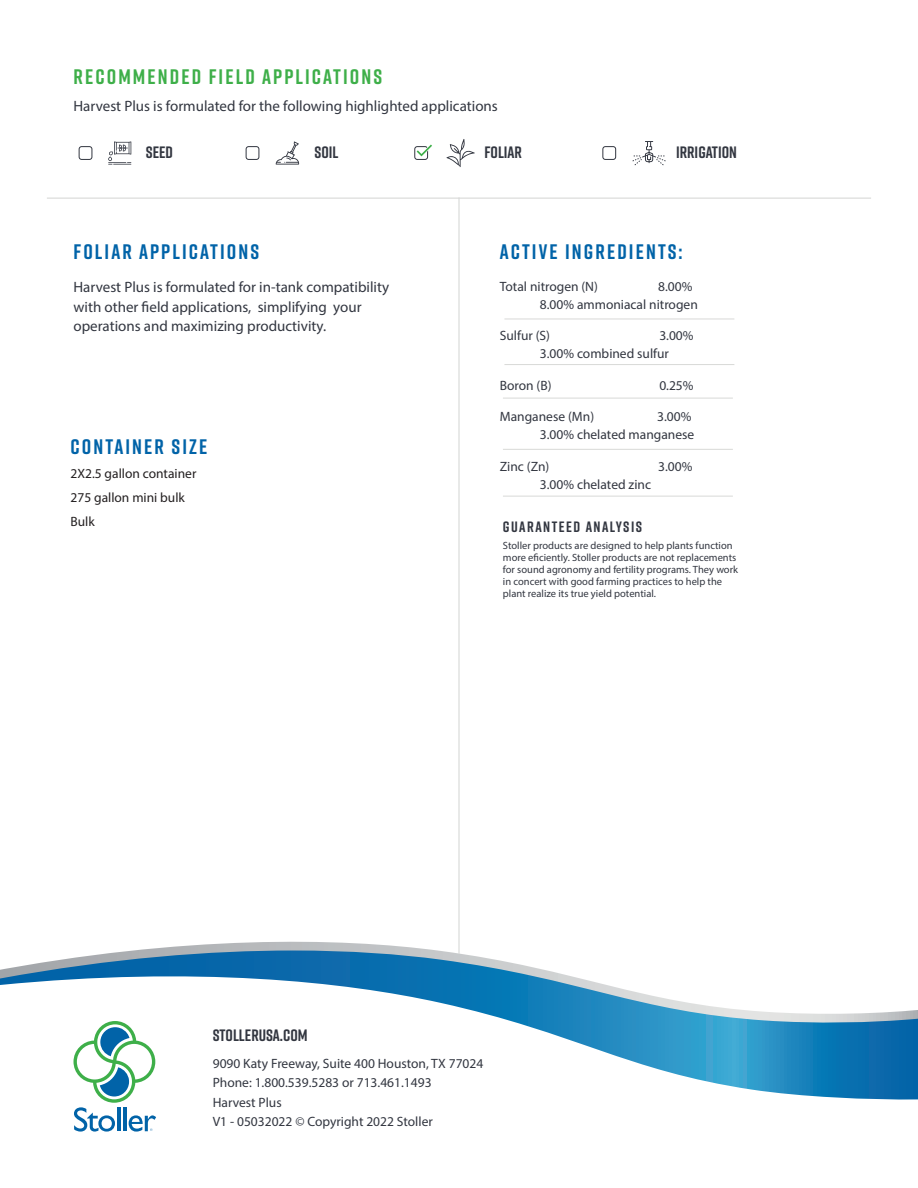
<style>
.page{position:relative;width:918px;height:1188px;background:#fff}
.page>*{position:absolute;margin:0;border:0;box-sizing:border-box;transform-origin:0 0}
.Header_2_-_Blue{font:700 21px "Rift";letter-spacing:.1em;color:#0163a8}
.Header_2_-_Green{font:700 21px "Rift";letter-spacing:.1em;color:#3eaf49}
.Ingredients{font:700 21px "Rift";letter-spacing:.1em;color:#0163a8}
.Header_2_-_Blue-2{font:700 16.5px "Rift";color:#323640}
.Footer_URL{font:700 16.5px "Rift";color:#323640}
.Back_Page_Body_Copy{font:15px/19.5px "Myriad Pro";color:#323640}
.Benefits_Body_Copy{font:15px "Myriad Pro";color:#323640}
.Notice{font:700 15px "Rift";letter-spacing:.1em;color:#323640}
.Paragraph_Style_3{font:13.5px/18px "Myriad Pro";color:#323640}
.Footer_Contact_Info{font:13.5px "Myriad Pro";color:#323640}
.Ingredients-2{font:13.5px "Myriad Pro";color:#231f20}
.Notice_Copy{font:10.5px/12px "Myriad Pro";color:#323640}
</style>
<div class="page">
<hr style="left:458px;top:197px;width:2px;height:777px;background:#d8d9d7">
<hr style="left:47px;top:198px;width:824px;height:1px;background:#d8d9d7">
<hr style="left:503px;top:449px;width:230px;height:1px;background:#d8d9d7">
<hr style="left:504px;top:319px;width:230px;height:1px;background:#d8d9d7">
<hr style="left:504px;top:364px;width:230px;height:1px;background:#d8d9d7">
<hr style="left:503px;top:398px;width:230px;height:1px;background:#d8d9d7">
<svg style="left:130px;top:940px;width:330px;height:11px"></svg>
<svg style="left:0;top:951px;width:918px;height:149px"></svg>
<hr style="left:503px;top:496px;width:230px;height:1px;background:#d8d9d7">
<svg style="left:108px;top:141px;width:23px;height:24px"></svg>
<svg style="left:446px;top:139px;width:29px;height:28px"></svg>
<div style="left:414px;top:146px;width:14px;height:14px;border:1px solid #323640;border-radius:3px"></div>
<svg style="left:415px;top:144px;width:17px;height:15px"></svg>
<svg style="left:632px;top:141px;width:34px;height:24px"></svg>
<div style="left:602px;top:146px;width:14px;height:14px;border:1px solid #323640;border-radius:3px"></div>
<svg style="left:276px;top:141px;width:23px;height:24px"></svg>
<div style="left:246px;top:146px;width:13px;height:14px;border:1px solid #323640;border-radius:3px"></div>
<div style="left:79px;top:146px;width:13px;height:14px;border:1px solid #323640;border-radius:3px"></div>
<svg style="left:73px;top:1021px;width:83px;height:111px"></svg>
<p class="Header_2_-_Green" style="left:74px;top:61px;width:310px">RECOMMENDED FIELD APPLICATIONS</p>
<p class="Benefits_Body_Copy" style="left:74px;top:97px;width:426px">Harvest Plus is formulated for the following highlighted applications</p>
<p class="Header_2_-_Blue-2" style="left:146px;top:141px;width:29px">SEED</p>
<p class="Header_2_-_Blue-2" style="left:314px;top:141px;width:25px">SOIL</p>
<p class="Header_2_-_Blue-2" style="left:484px;top:141px;width:39px">FOLIAR</p>
<p class="Header_2_-_Blue-2" style="left:676px;top:141px;width:62px">IRRIGATION</p>
<p class="Header_2_-_Blue" style="left:74px;top:237px;width:187px">FOLIAR APPLICATIONS</p>
<p class="Back_Page_Body_Copy" style="left:74px;top:277px;width:317px">Harvest Plus is formulated for in-tank compatibility with other field applications, simplifying your operations and maximizing productivity.</p>
<p class="Ingredients" style="left:71px;top:431px;width:138px">CONTAINER SIZE</p>
<p class="Ingredients-2" style="left:71px;top:465px;width:127px">2X2.5 gallon container</p>
<p class="Ingredients-2" style="left:71px;top:489px;width:116px">275 gallon mini bulk</p>
<p class="Ingredients-2" style="left:71px;top:513px;width:26px">Bulk</p>
<p class="Header_2_-_Blue" style="left:500px;top:237px;width:184px">ACTIVE INGREDIENTS:</p>
<p class="Paragraph_Style_3" style="left:500px;top:277px;width:100px">Total nitrogen (N)</p>
<p class="Paragraph_Style_3" style="left:540px;top:277px;width:159px;text-indent:118px">8.00%<br>8.00% ammoniacal nitrogen</p>
<p class="Paragraph_Style_3" style="left:500px;top:327px;width:52px">Sulfur (S)</p>
<p class="Paragraph_Style_3" style="left:540px;top:327px;width:155px;text-indent:119px">3.00%<br>3.00% combined sulfur</p>
<p class="Paragraph_Style_3" style="left:500px;top:376px;width:53px">Boron (B)</p>
<p class="Paragraph_Style_3" style="left:659px;top:376px;width:36px">0.25%</p>
<p class="Paragraph_Style_3" style="left:500px;top:408px;width:96px">Manganese (Mn)</p>
<p class="Paragraph_Style_3" style="left:540px;top:408px;width:156px;text-align:right">3.00%<br>3.00% chelated manganese</p>
<p class="Paragraph_Style_3" style="left:500px;top:457px;width:51px">Zinc (Zn)</p>
<p class="Paragraph_Style_3" style="left:658px;top:457px;width:36px">3.00%</p>
<p class="Paragraph_Style_3" style="left:540px;top:475px;width:113px">3.00% chelated zinc</p>
<p class="Notice" style="left:503px;top:516px;width:141px">GUARANTEED ANALYSIS</p>
<p class="Notice_Copy" style="left:503px;top:539px;width:237px">Stoller products are designed to help plants function more eficiently. Stoller products are not replacements for sound agronomy and fertility programs. They work in concert with good farming practices to help the plant realize its true yield potential.</p>
<p class="Footer_URL" style="left:213px;top:1024px;width:96px">STOLLERUSA.COM</p>
<p class="Footer_Contact_Info" style="left:213px;top:1055px;width:272px">9090 Katy Freeway, Suite 400 Houston, TX 77024</p>
<p class="Footer_Contact_Info" style="left:213px;top:1074px;width:220px">Phone: 1.800.539.5283 or 713.461.1493</p>
<p class="Footer_Contact_Info" style="left:213px;top:1094px;width:70px">Harvest Plus</p>
<p class="Footer_Contact_Info" style="left:213px;top:1113px;width:222px">V1 - 05032022 © Copyright 2022 Stoller</p>
</div>
